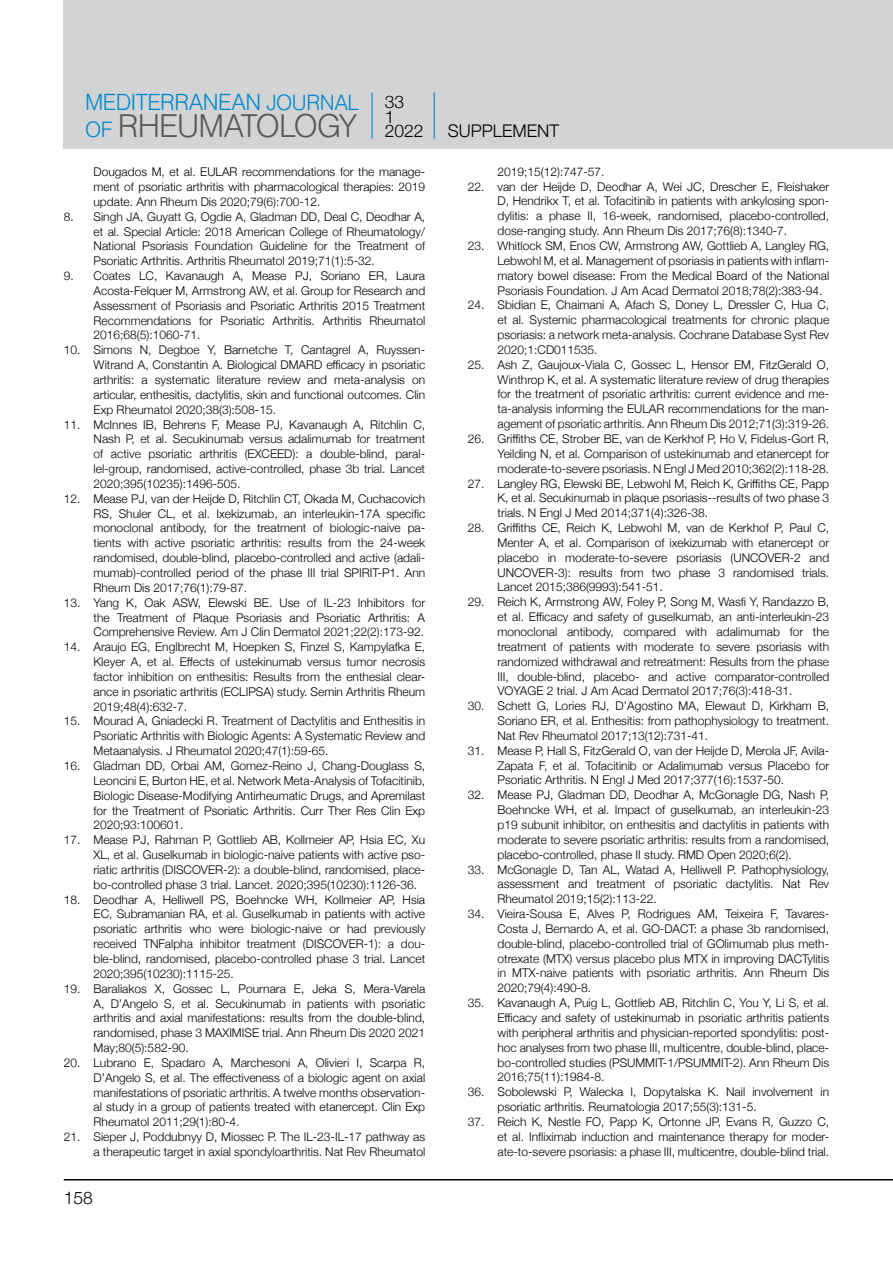
<style>
.page{position:relative;width:893px;height:1263px;background:#fff}
.page>*{position:absolute;margin:0;border:0;box-sizing:border-box;transform-origin:0 0}
.t1{font:31.2px "UB Helvetica Light";letter-spacing:-.025em;color:#58595b}
.t2{font:22.2px "UB Helvetica Light";letter-spacing:-.02em;color:#0089cf}
.t3{font:300 17.4px/15px "Helvetica Neue";color:#000}
.t4{font:300 12px/14.9px "Helvetica Neue";color:#000;text-align:justify}
.s1{font-size:21px}
.s2{font-size:21px;color:#0089cf}
</style>
<div class="page">
<hr style="left:64px;top:1179px;width:829px;height:1px;background:#000">
<div style="left:64px;top:0;width:829px;height:149px;background:#d1d3d4"></div>
<hr style="left:371px;top:92px;width:2px;height:47px;background:#0089cf">
<hr style="left:434px;top:92px;width:1px;height:47px;background:#0081c9">
<h2 class="t2" style="left:85px;top:89px;width:275px">MEDITERRANEAN <span class="s1">JOURNAL</span></h2>
<h1 class="t1" style="left:85px;top:107px;width:273px"><span class="s2">OF</span> RHEUMATOLOGY</h1>
<h3 class="t3" style="left:385px;top:93px;width:40px">33<br>1<br>2022</h3>
<p class="t4" style="left:94px;top:164px;width:333px">Dougados M, et al. EULAR recommendations for the manage&shy;ment of psoriatic arthritis with pharmacological therapies: 2019 update. Ann Rheum Dis 2020;79(6):700-12.</p>
<p class="t4" style="left:94px;top:208px;width:333px;text-indent:-30px">8. Singh JA, Guyatt G, Ogdie A, Gladman DD, Deal C, Deodhar A, et al. Special Article: 2018 American College of Rheumatology/ National Psoriasis Foundation Guideline for the Treatment of Psoriatic Arthritis. Arthritis Rheumatol 2019;71(1):5-32.</p>
<p class="t4" style="left:94px;top:267px;width:333px;text-indent:-30px">9. Coates LC, Kavanaugh A, Mease PJ, Soriano ER, Laura Acosta-Felquer M, Armstrong AW, et al. Group for Research and Assessment of Psoriasis and Psoriatic Arthritis 2015 Treatment Recommendations for Psoriatic Arthritis. Arthritis Rheumatol 2016;68(5):1060-71.</p>
<p class="t4" style="left:94px;top:342px;width:333px;text-indent:-30px">10. Simons N, Degboe Y, Barnetche T, Cantagrel A, Ruyssen-Witrand A, Constantin A. Biological DMARD efficacy in psoriatic arthritis: a systematic literature review and meta-analysis on articular, enthesitis, dactylitis, skin and functional outcomes. Clin Exp Rheumatol 2020;38(3):508-15.</p>
<p class="t4" style="left:94px;top:416px;width:333px;text-indent:-30px">11. McInnes IB, Behrens F, Mease PJ, Kavanaugh A, Ritchlin C, Nash P, et al. Secukinumab versus adalimumab for treatment of active psoriatic arthritis (EXCEED): a double-blind, paral&shy;lel-group, randomised, active-controlled, phase 3b trial. Lancet 2020;395(10235):1496-505.</p>
<p class="t4" style="left:94px;top:490px;width:333px;text-indent:-30px">12. Mease PJ, van der Heijde D, Ritchlin CT, Okada M, Cuchacovich RS, Shuler CL, et al. Ixekizumab, an interleukin-17A specific monoclonal antibody, for the treatment of biologic-naive pa&shy;tients with active psoriatic arthritis: results from the 24-week randomised, double-blind, placebo-controlled and active (adali&shy;mumab)-controlled period of the phase III trial SPIRIT-P1. Ann Rheum Dis 2017;76(1):79-87.</p>
<p class="t4" style="left:94px;top:594px;width:333px;text-indent:-30px">13. Yang K, Oak ASW, Elewski BE. Use of IL-23 Inhibitors for the Treatment of Plaque Psoriasis and Psoriatic Arthritis: A Comprehensive Review. Am J Clin Dermatol 2021;22(2):173-92.</p>
<p class="t4" style="left:94px;top:639px;width:333px;text-indent:-30px">14. Araujo EG, Englbrecht M, Hoepken S, Finzel S, Kampylafka E, Kleyer A, et al. Effects of ustekinumab versus tumor necrosis factor inhibition on enthesitis: Results from the enthesial clear&shy;ance in psoriatic arthritis (ECLIPSA) study. Semin Arthritis Rheum 2019;48(4):632-7.</p>
<p class="t4" style="left:94px;top:713px;width:333px;text-indent:-30px">15. Mourad A, Gniadecki R. Treatment of Dactylitis and Enthesitis in Psoriatic Arthritis with Biologic Agents: A Systematic Review and Metaanalysis. J Rheumatol 2020;47(1):59-65.</p>
<p class="t4" style="left:94px;top:757px;width:333px;text-indent:-30px">16. Gladman DD, Orbai AM, Gomez-Reino J, Chang-Douglass S, Leoncini E, Burton HE, et al. Network Meta-Analysis of Tofacitinib, Biologic Disease-Modifying Antirheumatic Drugs, and Apremilast for the Treatment of Psoriatic Arthritis. Curr Ther Res Clin Exp 2020;93:100601.</p>
<p class="t4" style="left:94px;top:832px;width:333px;text-indent:-30px">17. Mease PJ, Rahman P, Gottlieb AB, Kollmeier AP, Hsia EC, Xu XL, et al. Guselkumab in biologic-naive patients with active pso&shy;riatic arthritis (DISCOVER-2): a double-blind, randomised, place&shy;bo-controlled phase 3 trial. Lancet. 2020;395(10230):1126-36.</p>
<p class="t4" style="left:94px;top:891px;width:333px;text-indent:-30px">18. Deodhar A, Helliwell PS, Boehncke WH, Kollmeier AP, Hsia EC, Subramanian RA, et al. Guselkumab in patients with active psoriatic arthritis who were biologic-naive or had previously received TNFalpha inhibitor treatment (DISCOVER-1): a dou&shy;ble-blind, randomised, placebo-controlled phase 3 trial. Lancet 2020;395(10230):1115-25.</p>
<p class="t4" style="left:94px;top:980px;width:333px;text-indent:-30px">19. Baraliakos X, Gossec L, Pournara E, Jeka S, Mera-Varela A, D’Angelo S, et al. Secukinumab in patients with psoriatic arthritis and axial manifestations: results from the double-blind, randomised, phase 3 MAXIMISE trial. Ann Rheum Dis 2020 2021<br>May;80(5):582-90.</p>
<p class="t4" style="left:94px;top:1054px;width:333px;text-indent:-30px">20. Lubrano E, Spadaro A, Marchesoni A, Olivieri I, Scarpa R, D’Angelo S, et al. The effectiveness of a biologic agent on axial manifestations of psoriatic arthritis. A twelve months observation&shy;al study in a group of patients treated with etanercept. Clin Exp Rheumatol 2011;29(1):80-4.</p>
<p class="t4" style="left:64px;top:1128px;width:363px;text-align:right">21. Sieper J, Poddubnyy D, Miossec P. The IL-23-IL-17 pathway as a therapeutic target in axial spondyloarthritis. Nat Rev Rheumatol</p>
<h3 class="t3" style="left:64px;top:1189px;width:31px">158</h3>
<h3 class="t3" style="left:448px;top:122px;width:113px">SUPPLEMENT</h3>
<p class="t4" style="left:497px;top:163px;width:108px">2019;15(12):747-57.</p>
<p class="t4" style="left:497px;top:178px;width:333px;text-indent:-30px">22. van der Heijde D, Deodhar A, Wei JC, Drescher E, Fleishaker D, Hendrikx T, et al. Tofacitinib in patients with ankylosing spon&shy;dylitis: a phase II, 16-week, randomised, placebo-controlled, dose-ranging study. Ann Rheum Dis 2017;76(8):1340-7.</p>
<p class="t4" style="left:497px;top:237px;width:333px;text-indent:-30px">23. Whitlock SM, Enos CW, Armstrong AW, Gottlieb A, Langley RG, Lebwohl M, et al. Management of psoriasis in patients with inflam&shy;matory bowel disease: From the Medical Board of the National Psoriasis Foundation. J Am Acad Dermatol 2018;78(2):383-94.</p>
<p class="t4" style="left:497px;top:297px;width:333px;text-indent:-30px">24. Sbidian E, Chaimani A, Afach S, Doney L, Dressler C, Hua C, et al. Systemic pharmacological treatments for chronic plaque psoriasis: a network meta-analysis. Cochrane Database Syst Rev 2020;1:CD011535.</p>
<p class="t4" style="left:497px;top:356px;width:333px;text-indent:-30px">25. Ash Z, Gaujoux-Viala C, Gossec L, Hensor EM, FitzGerald O, Winthrop K, et al. A systematic literature review of drug therapies for the treatment of psoriatic arthritis: current evidence and me&shy;ta-analysis informing the EULAR recommendations for the man&shy;agement of psoriatic arthritis. Ann Rheum Dis 2012;71(3):319-26.</p>
<p class="t4" style="left:497px;top:430px;width:333px;text-indent:-30px">26. Griffiths CE, Strober BE, van de Kerkhof P, Ho V, Fidelus-Gort R, Yeilding N, et al. Comparison of ustekinumab and etanercept for moderate-to-severe psoriasis. N Engl J Med 2010;362(2):118-28.</p>
<p class="t4" style="left:497px;top:475px;width:333px;text-indent:-30px">27. Langley RG, Elewski BE, Lebwohl M, Reich K, Griffiths CE, Papp K, et al. Secukinumab in plaque psoriasis--results of two phase 3 trials. N Engl J Med 2014;371(4):326-38.</p>
<p class="t4" style="left:497px;top:519px;width:333px;text-indent:-30px">28. Griffiths CE, Reich K, Lebwohl M, van de Kerkhof P, Paul C, Menter A, et al. Comparison of ixekizumab with etanercept or placebo in moderate-to-severe psoriasis (UNCOVER-2 and UNCOVER-3): results from two phase 3 randomised trials.<br>Lancet 2015;386(9993):541-51.</p>
<p class="t4" style="left:497px;top:594px;width:333px;text-indent:-30px">29. Reich K, Armstrong AW, Foley P, Song M, Wasfi Y, Randazzo B, et al. Efficacy and safety of guselkumab, an anti-interleukin-23 monoclonal antibody, compared with adalimumab for the treatment of patients with moderate to severe psoriasis with randomized withdrawal and retreatment: Results from the phase III, double-blind, placebo- and active comparator-controlled VOYAGE 2 trial. J Am Acad Dermatol 2017;76(3):418-31.</p>
<p class="t4" style="left:497px;top:698px;width:333px;text-indent:-30px">30. Schett G, Lories RJ, D’Agostino MA, Elewaut D, Kirkham B, Soriano ER, et al. Enthesitis: from pathophysiology to treatment.<br>Nat Rev Rheumatol 2017;13(12):731-41.</p>
<p class="t4" style="left:497px;top:742px;width:333px;text-indent:-30px">31. Mease P, Hall S, FitzGerald O, van der Heijde D, Merola JF, Avila-Zapata F, et al. Tofacitinib or Adalimumab versus Placebo for Psoriatic Arthritis. N Engl J Med 2017;377(16):1537-50.</p>
<p class="t4" style="left:497px;top:787px;width:333px;text-indent:-30px">32. Mease PJ, Gladman DD, Deodhar A, McGonagle DG, Nash P, Boehncke WH, et al. Impact of guselkumab, an interleukin-23 p19 subunit inhibitor, on enthesitis and dactylitis in patients with moderate to severe psoriatic arthritis: results from a randomised, placebo-controlled, phase II study. RMD Open 2020;6(2).</p>
<p class="t4" style="left:497px;top:861px;width:333px;text-indent:-30px">33. McGonagle D, Tan AL, Watad A, Helliwell P. Pathophysiology, assessment and treatment of psoriatic dactylitis. Nat Rev Rheumatol 2019;15(2):113-22.</p>
<p class="t4" style="left:497px;top:905px;width:333px;text-indent:-30px">34. Vieira-Sousa E, Alves P, Rodrigues AM, Teixeira F, Tavares-Costa J, Bernardo A, et al. GO-DACT: a phase 3b randomised, double-blind, placebo-controlled trial of GOlimumab plus meth&shy;otrexate (MTX) versus placebo plus MTX in improving DACTylitis in MTX-naive patients with psoriatic arthritis. Ann Rheum Dis 2020;79(4):490-8.</p>
<p class="t4" style="left:497px;top:994px;width:333px;text-indent:-30px">35. Kavanaugh A, Puig L, Gottlieb AB, Ritchlin C, You Y, Li S, et al.<br>Efficacy and safety of ustekinumab in psoriatic arthritis patients with peripheral arthritis and physician-reported spondylitis: post&shy;hoc analyses from two phase III, multicentre, double-blind, place&shy;bo-controlled studies (PSUMMIT-1/PSUMMIT-2). Ann Rheum Dis 2016;75(11):1984-8.</p>
<p class="t4" style="left:497px;top:1084px;width:333px;text-indent:-30px">36. Sobolewski P, Walecka I, Dopytalska K. Nail involvement in psoriatic arthritis. Reumatologia 2017;55(3):131-5.</p>
<p class="t4" style="left:497px;top:1113px;width:333px;text-indent:-30px">37. Reich K, Nestle FO, Papp K, Ortonne JP, Evans R, Guzzo C, et al. Infliximab induction and maintenance therapy for moder&shy;ate-to-severe psoriasis: a phase III, multicentre, double-blind trial.</p>
</div>
